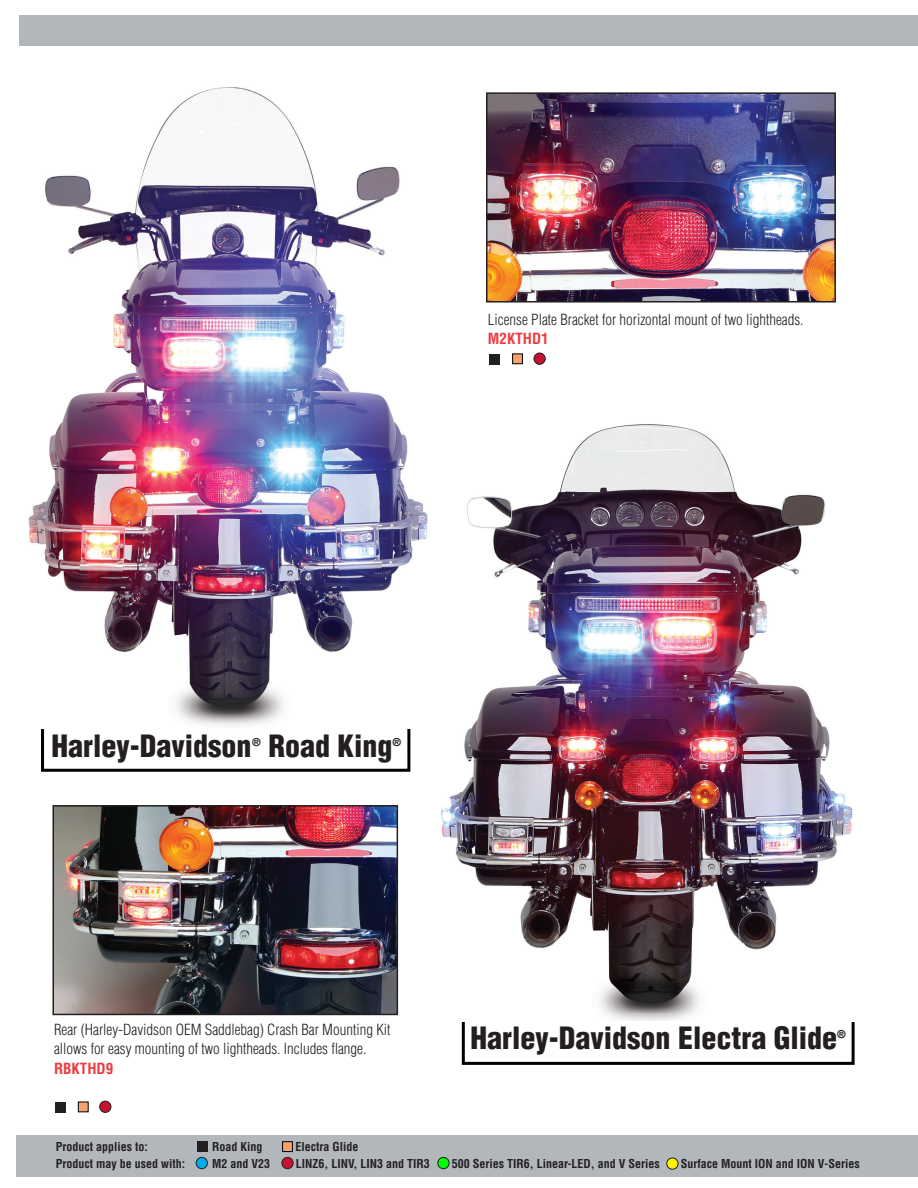
<style>
.page{position:relative;width:918px;height:1188px;background:#fff}
.page>*{position:absolute;margin:0;border:0;box-sizing:border-box;transform-origin:0 0}
.t1{font:900 condensed 30px "Helvetica";color:#231f20}
.Body{font:300 condensed 15px/19.5px "Helvetica";color:#231f20}
.Body-2{font:700 condensed 15px "Helvetica";color:#ee3a41}
.Body-3{font:700 condensed 12px "Helvetica";color:#231f20}
.t2{font:900 condensed 10.5px "Helvetica";color:#231f20}
</style>
<div class="page">
<div style="left:20px;top:15px;width:898px;height:30px;background:#b2b7bb"></div>
<img style="left:489px;top:95px;width:344px;height:205px">
<div style="left:486px;top:92px;width:350px;height:211px;border:2px solid #231f20"></div>
<img style="left:55px;top:808px;width:340px;height:204px">
<div style="left:52px;top:805px;width:346px;height:210px;border:2px solid #231f20"></div>
<div style="left:41px;top:711px;width:369px;height:61px;border:3px solid #000"></div>
<div style="left:462px;top:1004px;width:393px;height:61px;border:3px solid #000"></div>
<img style="left:441px;top:424px;width:414px;height:597px">
<img style="left:28px;top:87px;width:419px;height:642px">
<div style="left:100px;top:1101px;width:11px;height:11px;background:#c71330;border-radius:50%"></div>
<div style="left:99px;top:1101px;width:12px;height:12px;border:1px solid #231f20;border-radius:50%"></div>
<div style="left:17px;top:1136px;width:901px;height:41px;background:#b2b7bb"></div>
<div style="left:197px;top:1141px;width:11px;height:11px;background:#231f20"></div>
<div style="left:282px;top:1142px;width:11px;height:10px;background:#f4a36e;border:1px solid #000"></div>
<div style="left:196px;top:1157px;width:11px;height:12px;background:#00aeef;border-radius:50%"></div>
<div style="left:196px;top:1157px;width:12px;height:12px;border:1px solid #231f20;border-radius:50%"></div>
<div style="left:282px;top:1157px;width:11px;height:12px;background:#c71330;border-radius:50%"></div>
<div style="left:282px;top:1157px;width:11px;height:12px;border:1px solid #231f20;border-radius:50%"></div>
<div style="left:438px;top:1157px;width:11px;height:12px;background:#0f0;border-radius:50%"></div>
<div style="left:438px;top:1157px;width:11px;height:12px;border:1px solid #231f20;border-radius:50%"></div>
<div style="left:667px;top:1158px;width:11px;height:11px;background:#fff101;border-radius:50%"></div>
<div style="left:667px;top:1158px;width:11px;height:11px;border:1px solid #231f20;border-radius:50%"></div>
<div style="left:56px;top:1102px;width:10px;height:10px;background:#231f20"></div>
<div style="left:78px;top:1102px;width:10px;height:10px;background:#f4a36e;border:1px solid #000"></div>
<div style="left:534px;top:353px;width:11px;height:11px;background:#c71330;border-radius:50%"></div>
<div style="left:534px;top:353px;width:11px;height:12px;border:1px solid #231f20;border-radius:50%"></div>
<div style="left:490px;top:354px;width:10px;height:10px;background:#231f20"></div>
<div style="left:512px;top:354px;width:11px;height:10px;background:#f4a36e;border:1px solid #000"></div>
<p class="Body" style="left:488px;top:310px;width:317px">License Plate Bracket for horizontal mount of two lightheads.</p>
<p class="Body-2" style="left:488px;top:330px;width:62px">M2KTHD1</p>
<p class="t1" style="left:51px;top:727px;width:201px">Harley-Davidson</p>
<p class="t2" style="left:252px;top:736px;width:10px">®</p>
<p class="t1" style="left:268px;top:727px;width:126px">Road King</p>
<p class="t2" style="left:393px;top:736px;width:10px">®</p>
<p class="Body" style="left:54px;top:1019px;width:338px">Rear (Harley-Davidson OEM Saddlebag) Crash Bar Mounting Kit allows for easy mounting of two lightheads. Includes flange.</p>
<p class="Body-2" style="left:54px;top:1059px;width:61px">RBKTHD9</p>
<p class="t1" style="left:471px;top:1019px;width:368px">Harley-Davidson Electra Glide</p>
<p class="t2" style="left:837px;top:1028px;width:10px">®</p>
<p class="Body-3" style="left:56px;top:1139px;width:94px">Product applies to:</p>
<p class="Body-3" style="left:212px;top:1139px;width:52px">Road King</p>
<p class="Body-3" style="left:295px;top:1139px;width:64px">Electra Glide</p>
<p class="Body-3" style="left:56px;top:1156px;width:131px">Product may be used with:</p>
<p class="Body-3" style="left:212px;top:1156px;width:60px">M2 and V23</p>
<p class="Body-3" style="left:296px;top:1156px;width:136px">LINZ6, LINV, LIN3 and TIR3</p>
<p class="Body-3" style="left:452px;top:1156px;width:210px">500 Series TIR6, Linear-LED, and V Series</p>
<p class="Body-3" style="left:681px;top:1156px;width:180px">Surface Mount ION and ION V-Series</p>
</div>
